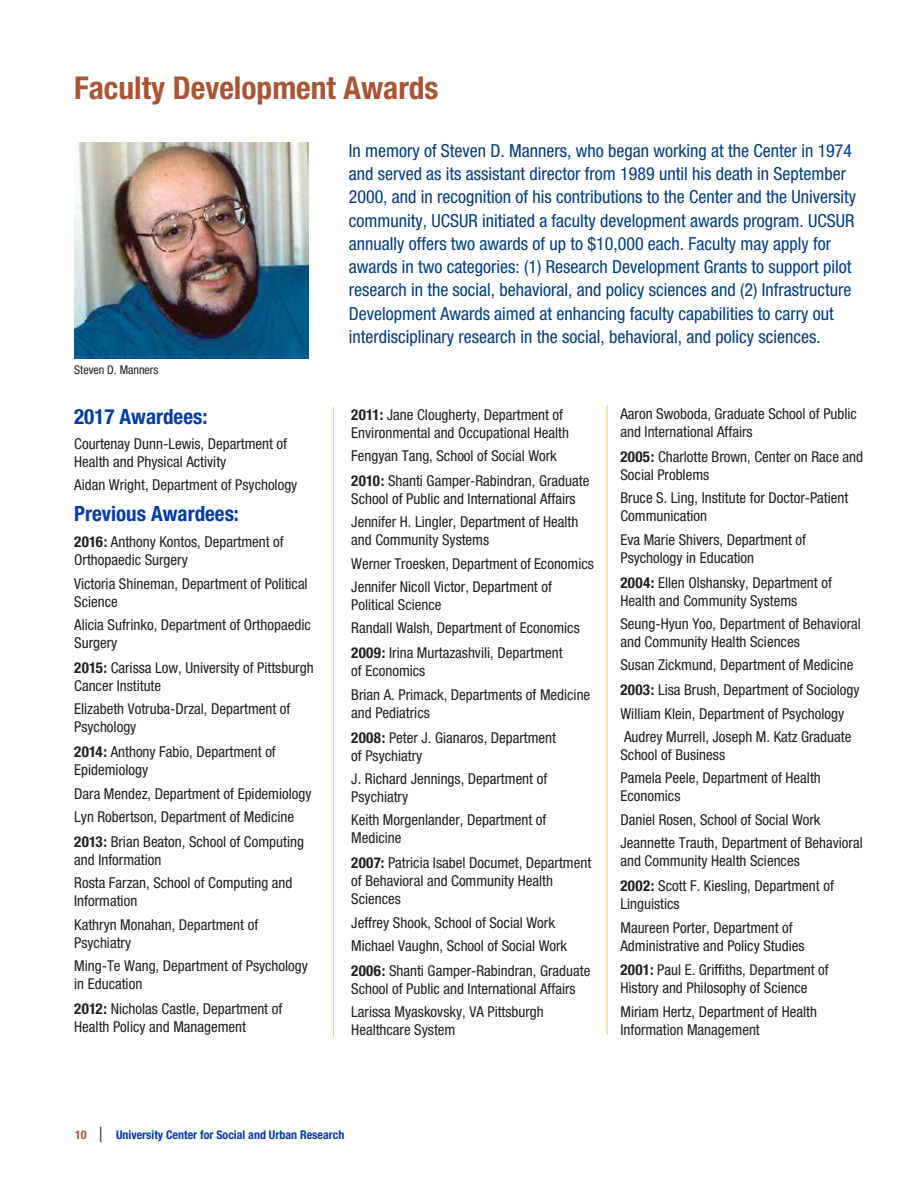
<style>
.page{position:relative;width:918px;height:1188px;background:#fff}
.page>*{position:absolute;margin:0;border:0;box-sizing:border-box;transform-origin:0 0}
.t1{font:700 condensed 31.5px "Helvetica Neue";color:#a75534}
.t2{font:700 condensed 21px "Helvetica Neue";color:#003da6}
.t3{font:condensed 18px/23.2px "Helvetica Neue";color:#003e7e}
.t4{font:condensed 15px/18px "Helvetica Neue";color:#231f20}
.t5{font:700 condensed 12px "Helvetica Neue";color:#003da6}
.t6{font:condensed 12px "Helvetica Neue";color:#231f20}
.s1{font-weight:700}
.s2{color:#a75534}
.s3{font-weight:300;font-size:21px;color:#231f20}
</style>
<div class="page">
<img style="left:74px;top:143px;width:234px;height:215px">
<hr style="left:333px;top:407px;width:1px;height:630px;background:#ffc843">
<hr style="left:607px;top:405px;width:1px;height:630px;background:#ffc843">
<h1 class="t1" style="left:74px;top:68px;width:366px">Faculty Development Awards</h1>
<p class="t3" style="left:349px;top:139px;width:509px">In memory of Steven D. Manners, who began working at the Center in 1974 and served as its assistant director from 1989 until his death in September 2000, and in recognition of his contributions to the Center and the University community, UCSUR initiated a faculty development awards program. UCSUR annually offers two awards of up to $10,000 each. Faculty may apply for awards in two categories: (1) Research Development Grants to support pilot research in the social, behavioral, and policy sciences and (2) Infrastructure Development Awards aimed at enhancing faculty capabilities to carry out interdisciplinary research in the social, behavioral, and policy sciences.</p>
<p class="t6" style="left:74px;top:363px;width:86px">Steven D. Manners</p>
<h2 class="t2" style="left:74px;top:404px;width:135px">2017 Awardees:</h2>
<p class="t4" style="left:74px;top:435px;width:214px">Courtenay Dunn-Lewis, Department of<br>Health and Physical Activity</p>
<p class="t4" style="left:74px;top:476px;width:225px">Aidan Wright, Department of Psychology</p>
<h2 class="t2" style="left:74px;top:501px;width:166px">Previous Awardees:</h2>
<p class="t4" style="left:74px;top:533px;width:211px"><span class="s1">2016:</span> Anthony Kontos, Department of<br>Orthopaedic Surgery</p>
<p class="t4" style="left:74px;top:574px;width:235px">Victoria Shineman, Department of Political<br>Science</p>
<p class="t4" style="left:74px;top:616px;width:238px">Alicia Sufrinko, Department of Orthopaedic<br>Surgery</p>
<p class="t4" style="left:74px;top:659px;width:241px"><span class="s1">2015:</span> Carissa Low, University of Pittsburgh<br>Cancer Institute</p>
<p class="t4" style="left:74px;top:700px;width:218px">Elizabeth Votruba-Drzal, Department of<br>Psychology</p>
<p class="t4" style="left:74px;top:743px;width:203px"><span class="s1">2014:</span> Anthony Fabio, Department of<br>Epidemiology</p>
<p class="t4" style="left:74px;top:782px;width:239px;line-height:23.4px">Dara Mendez, Department of Epidemiology<br>Lyn Robertson, Department of Medicine</p>
<p class="t4" style="left:74px;top:833px;width:231px"><span class="s1">2013:</span> Brian Beaton, School of Computing and Information</p>
<p class="t4" style="left:74px;top:874px;width:220px">Rosta Farzan, School of Computing and<br>Information</p>
<p class="t4" style="left:74px;top:915px;width:186px">Kathryn Monahan, Department of<br>Psychiatry</p>
<p class="t4" style="left:74px;top:957px;width:235px">Ming-Te Wang, Department of Psychology in Education</p>
<p class="t4" style="left:74px;top:1000px;width:210px"><span class="s1">2012:</span> Nicholas Castle, Department of<br>Health Policy and Management</p>
<p class="t4" style="left:351px;top:405px;width:219px"><span class="s1">2011:</span> Jane Clougherty, Department of<br>Environmental and Occupational Health</p>
<p class="t4" style="left:351px;top:443px;width:240px;line-height:24.9px">Fengyan Tang, School of Social Work<br><span class="s1">2010:</span> Shanti Gamper-Rabindran, Graduate</p>
<p class="t4" style="left:351px;top:487px;width:229px;line-height:23.4px">School of Public and International Affairs<br>Jennifer H. Lingler, Department of Health</p>
<p class="t4" style="left:351px;top:528px;width:244px;line-height:23.4px">and Community Systems<br>Werner Troesken, Department of Economics<br>Jennifer Nicoll Victor, Department of</p>
<p class="t4" style="left:351px;top:593px;width:230px;line-height:23.4px">Political Science<br>Randall Walsh, Department of Economics</p>
<p class="t4" style="left:351px;top:644px;width:213px"><span class="s1">2009:</span> Irina Murtazashvili, Department of Economics</p>
<p class="t4" style="left:351px;top:685px;width:241px">Brian A. Primack, Departments of Medicine and Pediatrics</p>
<p class="t4" style="left:351px;top:728px;width:206px"><span class="s1">2008:</span> Peter J. Gianaros, Department of Psychiatry</p>
<p class="t4" style="left:351px;top:770px;width:198px">J. Richard Jennings, Department of<br>Psychiatry</p>
<p class="t4" style="left:351px;top:811px;width:197px">Keith Morgenlander, Department of<br>Medicine</p>
<p class="t4" style="left:351px;top:854px;width:241px"><span class="s1">2007:</span> Patricia Isabel Documet, Department of Behavioral and Community Health<br>Sciences</p>
<p class="t4" style="left:351px;top:911px;width:217px;line-height:23.4px">Jeffrey Shook, School of Social Work<br>Michael Vaughn, School of Social Work</p>
<p class="t4" style="left:351px;top:962px;width:241px"><span class="s1">2006:</span> Shanti Gamper-Rabindran, Graduate<br>School of Public and International Affairs</p>
<p class="t4" style="left:351px;top:1003px;width:194px">Larissa Myaskovsky, VA Pittsburgh<br>Healthcare System</p>
<p class="t4" style="left:620px;top:405px;width:238px">Aaron Swoboda, Graduate School of Public and International Affairs</p>
<p class="t4" style="left:620px;top:447px;width:244px"><span class="s1">2005:</span> Charlotte Brown, Center on Race and<br>Social Problems</p>
<p class="t4" style="left:620px;top:489px;width:229px">Bruce S. Ling, Institute for Doctor-Patient<br>Communication</p>
<p class="t4" style="left:620px;top:530px;width:187px">Eva Marie Shivers, Department of<br>Psychology in Education</p>
<p class="t4" style="left:620px;top:573px;width:213px"><span class="s1">2004:</span> Ellen Olshansky, Department of<br>Health and Community Systems</p>
<p class="t4" style="left:620px;top:615px;width:242px">Seung-Hyun Yoo, Department of Behavioral and Community Health Sciences</p>
<p class="t4" style="left:620px;top:653px;width:241px;line-height:24.9px">Susan Zickmund, Department of Medicine<br><span class="s1">2003:</span> Lisa Brush, Department of Sociology</p>
<p class="t4" style="left:620px;top:702px;width:232px;line-height:23.4px">William Klein, Department of Psychology<br>Audrey Murrell, Joseph M. Katz Graduate</p>
<p class="t4" style="left:620px;top:743px;width:202px;line-height:23.4px">School of Business<br>Pamela Peele, Department of Health</p>
<p class="t4" style="left:620px;top:784px;width:244px;line-height:23.4px">Economics<br>Daniel Rosen, School of Social Work<br>Jeannette Trauth, Department of Behavioral</p>
<p class="t4" style="left:620px;top:848px;width:215px;line-height:24.9px">and Community Health Sciences<br><span class="s1">2002:</span> Scott F. Kiesling, Department of</p>
<p class="t4" style="left:620px;top:892px;width:174px;line-height:23.4px">Linguistics<br>Maureen Porter, Department of</p>
<p class="t4" style="left:620px;top:933px;width:210px;line-height:24.9px">Administrative and Policy Studies<br><span class="s1">2001:</span> Paul E. Griffiths, Department of</p>
<p class="t4" style="left:620px;top:976px;width:198px;line-height:23.4px">History and Philosophy of Science<br>Miriam Hertz, Department of Health</p>
<p class="t4" style="left:620px;top:1020px;width:141px">Information Management</p>
<p class="t5" style="left:75px;top:1127px;width:271px"><span class="s2">10</span> <span class="s3">|</span> University Center for Social and Urban Research</p>
</div>
